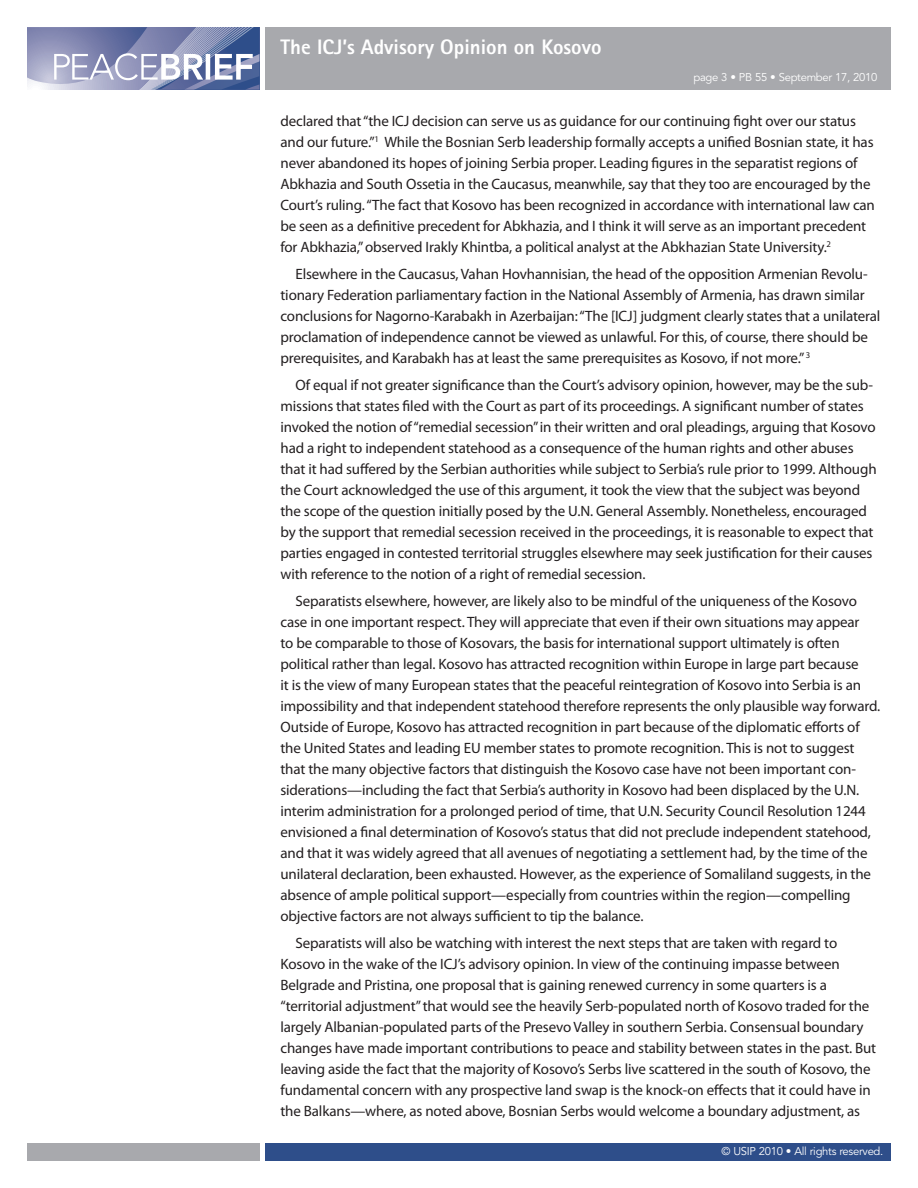
<style>
.page{position:relative;width:918px;height:1188px;background:#fff}
.page>*{position:absolute;margin:0;border:0;box-sizing:border-box;transform-origin:0 0}
.t1{font:800 21px "Rotis Sans Serif";color:#fff}
.t2{font:15px/21px "Myriad Pro";letter-spacing:-.01em;color:#231f20}
.t3{font:11.25px "Avenir LT Std";letter-spacing:-.025em;color:#fff}
</style>
<div class="page">
<div style="left:265px;top:1143px;width:626px;height:18px;background:#2e4e8a"></div>
<div style="left:27px;top:1143px;width:233px;height:18px;background:#a8a9ad"></div>
<div style="left:265px;top:27px;width:626px;height:63px;background:#a8a9ad"></div>
<svg style="left:27px;top:27px;width:233px;height:63px"></svg>
<h1 class="t1" style="left:280px;top:34px;width:323px">The ICJ’s Advisory Opinion on Kosovo</h1>
<p class="t3" style="left:693px;top:71px;width:185px">page 3 • PB 55 • September 17, 2010</p>
<p class="t2" style="left:280px;top:110px;width:596px">declared that “the ICJ decision can serve us as guidance for our continuing fight over our status and our future.”<sup>1</sup> While the Bosnian Serb leadership formally accepts a unified Bosnian state, it has never abandoned its hopes of joining Serbia proper. Leading figures in the separatist regions of Abkhazia and South Ossetia in the Caucasus, meanwhile, say that they too are encouraged by the Court’s ruling. “The fact that Kosovo has been recognized in accordance with international law can be seen as a definitive precedent for Abkhazia, and I think it will serve as an important precedent for Abkhazia,” observed Irakly Khintba, a political analyst at the Abkhazian State University.<sup>2</sup></p>
<p class="t2" style="left:281px;top:263px;width:602px;text-indent:15px">Elsewhere in the Caucasus, Vahan Hovhannisian, the head of the opposition Armenian Revolu&shy;tionary Federation parliamentary faction in the National Assembly of Armenia, has drawn similar conclusions for Nagorno-Karabakh in Azerbaijan: “The [ICJ] judgment clearly states that a unilateral proclamation of independence cannot be viewed as unlawful. For this, of course, there should be prerequisites, and Karabakh has at least the same prerequisites as Kosovo, if not more.” <sup>3</sup></p>
<p class="t2" style="left:280px;top:374px;width:598px;text-indent:15px">Of equal if not greater significance than the Court’s advisory opinion, however, may be the sub&shy;missions that states filed with the Court as part of its proceedings. A significant number of states invoked the notion of “remedial secession” in their written and oral pleadings, arguing that Kosovo had a right to independent statehood as a consequence of the human rights and other abuses that it had suffered by the Serbian authorities while subject to Serbia’s rule prior to 1999. Although the Court acknowledged the use of this argument, it took the view that the subject was beyond the scope of the question initially posed by the U.N. General Assembly. Nonetheless, encouraged by the support that remedial secession received in the proceedings, it is reasonable to expect that parties engaged in contested territorial struggles elsewhere may seek justification for their causes with reference to the notion of a right of remedial secession.</p>
<p class="t2" style="left:280px;top:590px;width:601px;text-indent:15px">Separatists elsewhere, however, are likely also to be mindful of the uniqueness of the Kosovo case in one important respect. They will appreciate that even if their own situations may appear<br>to be comparable to those of Kosovars, the basis for international support ultimately is often political rather than legal. Kosovo has attracted recognition within Europe in large part because<br>it is the view of many European states that the peaceful reintegration of Kosovo into Serbia is an impossibility and that independent statehood therefore represents the only plausible way forward.<br>Outside of Europe, Kosovo has attracted recognition in part because of the diplomatic efforts of the United States and leading EU member states to promote recognition. This is not to suggest that the many objective factors that distinguish the Kosovo case have not been important con&shy;siderations—including the fact that Serbia’s authority in Kosovo had been displaced by the U.N. interim administration for a prolonged period of time, that U.N. Security Council Resolution 1244 envisioned a final determination of Kosovo’s status that did not preclude independent statehood, and that it was widely agreed that all avenues of negotiating a settlement had, by the time of the unilateral declaration, been exhausted. However, as the experience of Somaliland suggests, in the absence of ample political support—especially from countries within the region—compelling objective factors are not always sufficient to tip the balance.</p>
<p class="t2" style="left:280px;top:932px;width:597px;text-indent:15px">Separatists will also be watching with interest the next steps that are taken with regard to Kosovo in the wake of the ICJ’s advisory opinion. In view of the continuing impasse between Belgrade and Pristina, one proposal that is gaining renewed currency in some quarters is a “territorial adjustment” that would see the heavily Serb-populated north of Kosovo traded for the largely Albanian-populated parts of the Presevo Valley in southern Serbia. Consensual boundary changes have made important contributions to peace and stability between states in the past. But leaving aside the fact that the majority of Kosovo’s Serbs live scattered in the south of Kosovo, the fundamental concern with any prospective land swap is the knock-on effects that it could have in the Balkans—where, as noted above, Bosnian Serbs would welcome a boundary adjustment, as</p>
<p class="t3" style="left:722px;top:1145px;width:163px">© USIP 2010 • All rights reserved.</p>
</div>
